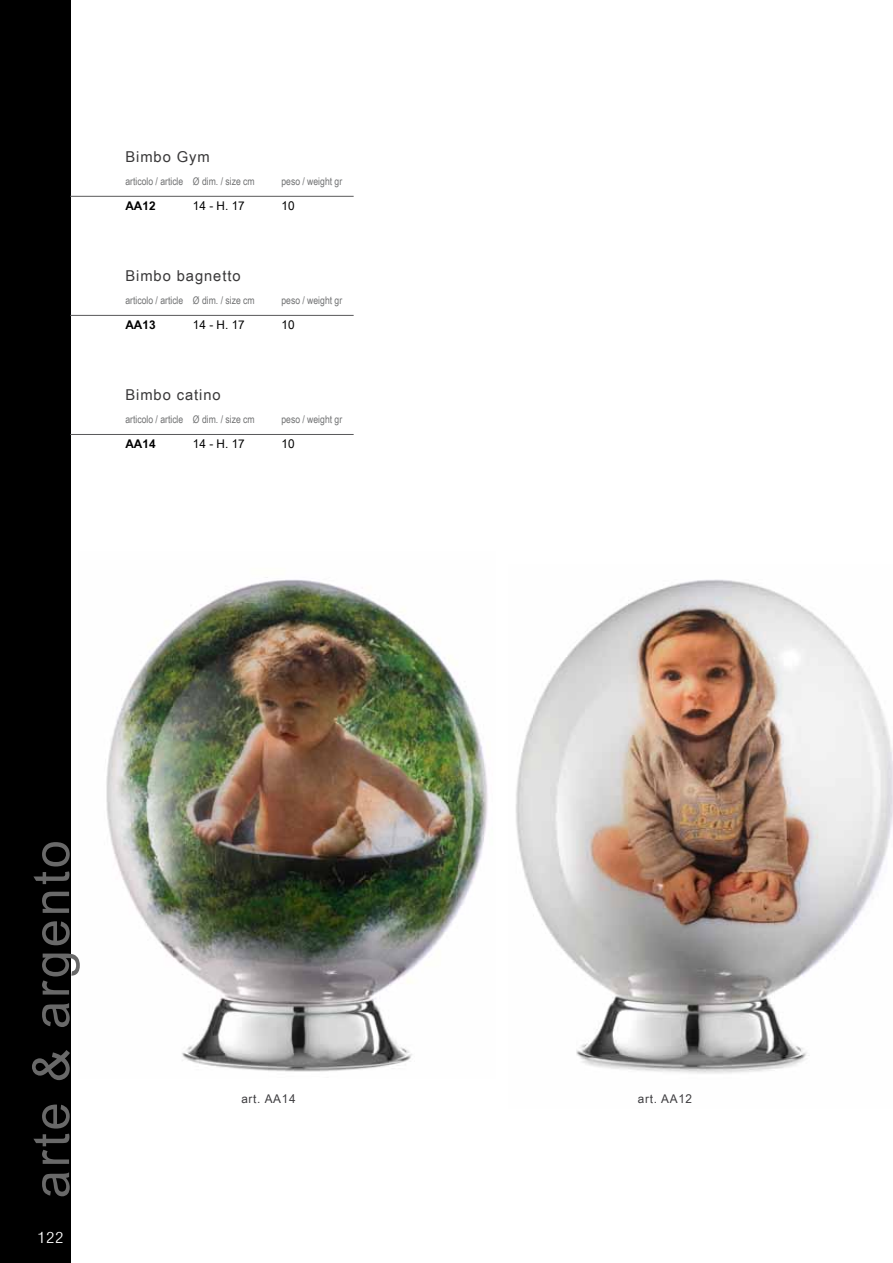
<style>
.page{position:relative;width:893px;height:1263px;background:#fff}
.page>*{position:absolute;margin:0;border:0;box-sizing:border-box;transform-origin:0 0}
.t1{font:51px "Arial Narrow";color:#696969;scale:1.2 1}
.t2{font:15px "Arial Narrow";letter-spacing:.05em;color:#393839;scale:1.2 1}
.t3{font:300 condensed 15px "Helvetica";color:#fff;scale:1.2 1}
.t4{font:12px "Arial Narrow";color:#000;scale:1.2 1}
.t5{font:12px "Arial Narrow";color:#3e3d40;scale:1.2 1}
.t6{font:700 12px "Arial Narrow";color:#000;scale:1.2 1}
.t7{font:10.5px "Arial Narrow";color:#707172}
</style>
<div class="page">
<img style="left:106px;top:577px;width:382px;height:495px">
<img style="left:515px;top:579px;width:378px;height:495px">
<div style="left:0;top:0;width:70px;height:1263px;background:#000"></div>
<hr style="left:70px;top:315px;width:284px;height:1px;background:#58585a">
<hr style="left:70px;top:196px;width:284px;height:1px;background:#58585a">
<hr style="left:70px;top:434px;width:284px;height:1px;background:#58585a">
<h2 class="t2" style="left:125px;top:145px;width:72px">Bimbo Gym</h2>
<p class="t6" style="left:125px;top:197px;width:27px">AA12</p>
<p class="t4" style="left:193px;top:197px;width:45px">14 - H. 17</p>
<p class="t4" style="left:281px;top:197px;width:12px">10</p>
<p class="t7" style="left:125px;top:173px;width:131px">articolo / article Ø dim. / size cm</p>
<p class="t7" style="left:281px;top:173px;width:62px">peso / weight gr</p>
<h2 class="t2" style="left:125px;top:264px;width:97px">Bimbo bagnetto</h2>
<p class="t6" style="left:125px;top:316px;width:27px">AA13</p>
<p class="t4" style="left:193px;top:316px;width:45px">14 - H. 17</p>
<p class="t4" style="left:281px;top:316px;width:12px">10</p>
<p class="t7" style="left:125px;top:292px;width:131px">articolo / article Ø dim. / size cm</p>
<p class="t7" style="left:281px;top:292px;width:62px">peso / weight gr</p>
<h2 class="t2" style="left:125px;top:383px;width:81px">Bimbo catino</h2>
<p class="t6" style="left:125px;top:435px;width:27px">AA14</p>
<p class="t4" style="left:193px;top:435px;width:45px">14 - H. 17</p>
<p class="t4" style="left:281px;top:435px;width:12px">10</p>
<p class="t7" style="left:125px;top:412px;width:131px">articolo / article Ø dim. / size cm</p>
<p class="t7" style="left:281px;top:412px;width:62px">peso / weight gr</p>
<h1 class="t1" style="left:14px;top:1198px;width:300px;rotate:-90deg">arte &amp; argento</h1>
<h2 class="t3" style="left:38px;top:1229px;width:23px">122</h2>
<p class="t5" style="left:241px;top:1089px;width:47px">art. AA14</p>
<p class="t5" style="left:638px;top:1089px;width:47px">art. AA12</p>
</div>
